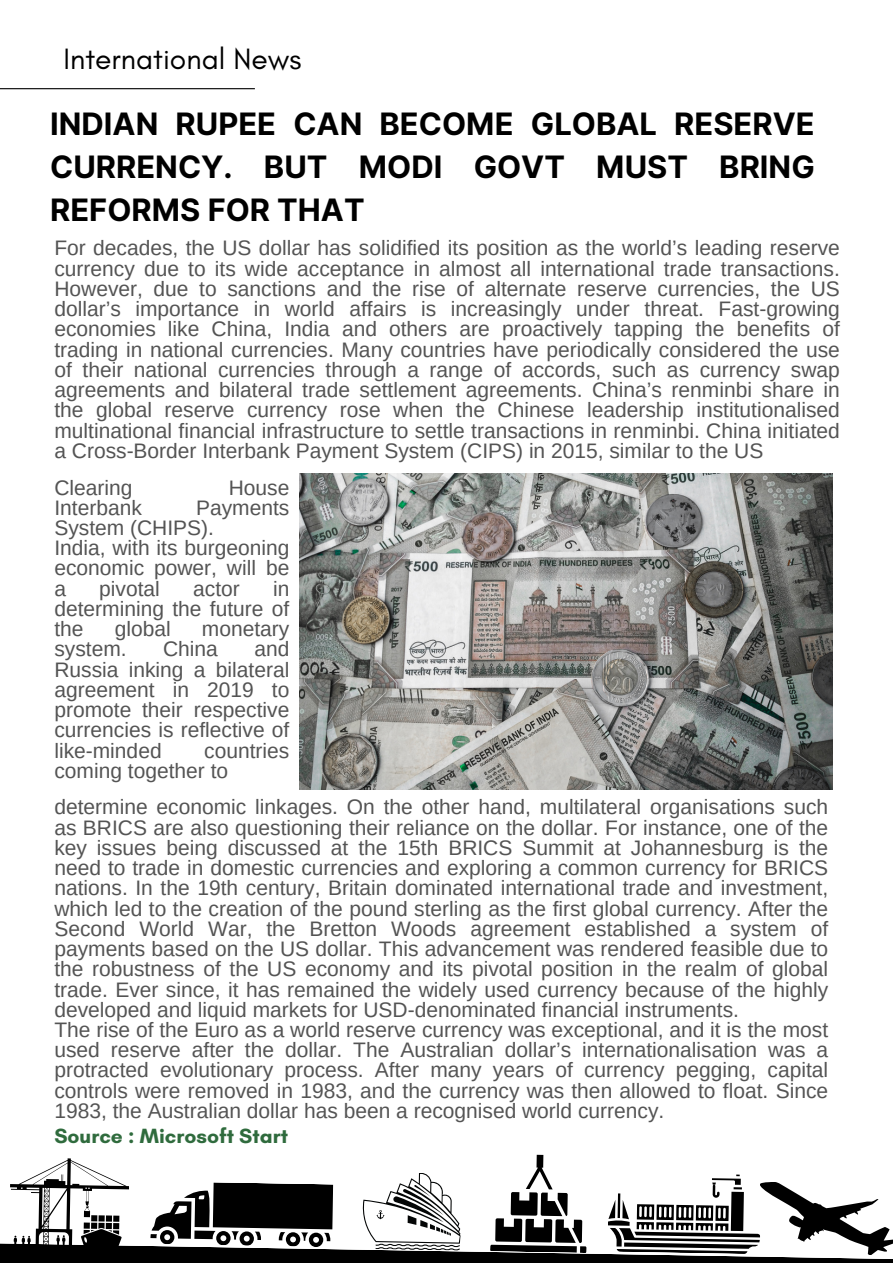
<style>
.page{position:relative;width:893px;height:1264px;background:#fff}
.page>*{position:absolute;margin:0;border:0;box-sizing:border-box;transform-origin:0 0}
.t1{font:700 30.9px/42.9px "Inter";color:#000;text-align:justify}
.t2{font:30px "Glacial Indifference";color:#000}
.t3{font:21px/20.2px "Arimo";color:#545454;text-align:justify}
.t4{font:700 21px "Glacial Indifference";color:#2f6b3d}
</style>
<div class="page">
<svg style="left:0;top:1154px;width:892px;height:108px"></svg>
<hr style="left:0;top:88px;width:255px;height:1px;background:#000">
<img style="left:299px;top:473px;width:533px;height:316px">
<p class="t2" style="left:63px;top:40px;width:239px">International News</p>
<p class="t1" style="left:50px;top:102px;width:766px">INDIAN RUPEE CAN BECOME GLOBAL RESERVE CURRENCY. BUT MODI GOVT MUST BRING REFORMS FOR THAT</p>
<p class="t3" style="left:54px;top:238px;width:787px">For decades, the US dollar has solidified its position as the world’s leading reserve currency due to its wide acceptance in almost all international trade transactions.<br>However, due to sanctions and the rise of alternate reserve currencies, the US dollar’s importance in world affairs is increasingly under threat. Fast-growing economies like China, India and others are proactively tapping the benefits of trading in national currencies. Many countries have periodically considered the use of their national currencies through a range of accords, such as currency swap agreements and bilateral trade settlement agreements. China’s renminbi share in the global reserve currency rose when the Chinese leadership institutionalised multinational financial infrastructure to settle transactions in renminbi. China initiated a Cross-Border Interbank Payment System (CIPS) in 2015, similar to the US</p>
<p class="t3" style="left:54px;top:477px;width:80px">Clearing</p>
<p class="t3" style="left:229px;top:477px;width:62px">House</p>
<p class="t3" style="left:54px;top:497px;width:89px">Interbank</p>
<p class="t3" style="left:54px;top:497px;width:236px;text-indent:142px">Payments<br>System (CHIPS).</p>
<p class="t3" style="left:54px;top:538px;width:236px">India, with its burgeoning economic power, will be a</p>
<p class="t3" style="left:54px;top:578px;width:236px;text-indent:219px">in determining the future of the</p>
<p class="t3" style="left:99px;top:578px;width:62px">pivotal</p>
<p class="t3" style="left:193px;top:578px;width:48px">actor</p>
<p class="t3" style="left:115px;top:618px;width:57px">global</p>
<p class="t3" style="left:202px;top:618px;width:89px">monetary</p>
<p class="t3" style="left:54px;top:639px;width:74px">system.</p>
<p class="t3" style="left:163px;top:639px;width:56px">China</p>
<p class="t3" style="left:54px;top:639px;width:236px;text-indent:200px">and Russia inking a bilateral agreement in 2019 to promote their respective currencies is reflective of like-minded</p>
<p class="t3" style="left:54px;top:740px;width:236px;text-indent:150px">countries coming together to</p>
<p class="t3" style="left:54px;top:797px;width:775px">determine economic linkages. On the other hand, multilateral organisations such as BRICS are also questioning their reliance on the dollar. For instance, one of the key issues being discussed at the 15th BRICS Summit at Johannesburg is the need to trade in domestic currencies and exploring a common currency for BRICS nations. In the 19th century, Britain dominated international trade and investment, which led to the creation of the pound sterling as the first global currency. After the Second World War, the Bretton Woods agreement established a system of payments based on the US dollar. This advancement was rendered feasible due to the robustness of the US economy and its pivotal position in the realm of global trade. Ever since, it has remained the widely used currency because of the highly developed and liquid markets for USD-denominated financial instruments.</p>
<p class="t3" style="left:54px;top:1019px;width:775px">The rise of the Euro as a world reserve currency was exceptional, and it is the most used reserve after the dollar. The Australian dollar’s internationalisation was a protracted evolutionary process. After many years of currency pegging, capital controls were removed in 1983, and the currency was then allowed to float. Since 1983, the Australian dollar has been a recognised world currency.</p>
<p class="t4" style="left:54px;top:1123px;width:235px">Source : Microsoft Start</p>
</div>
